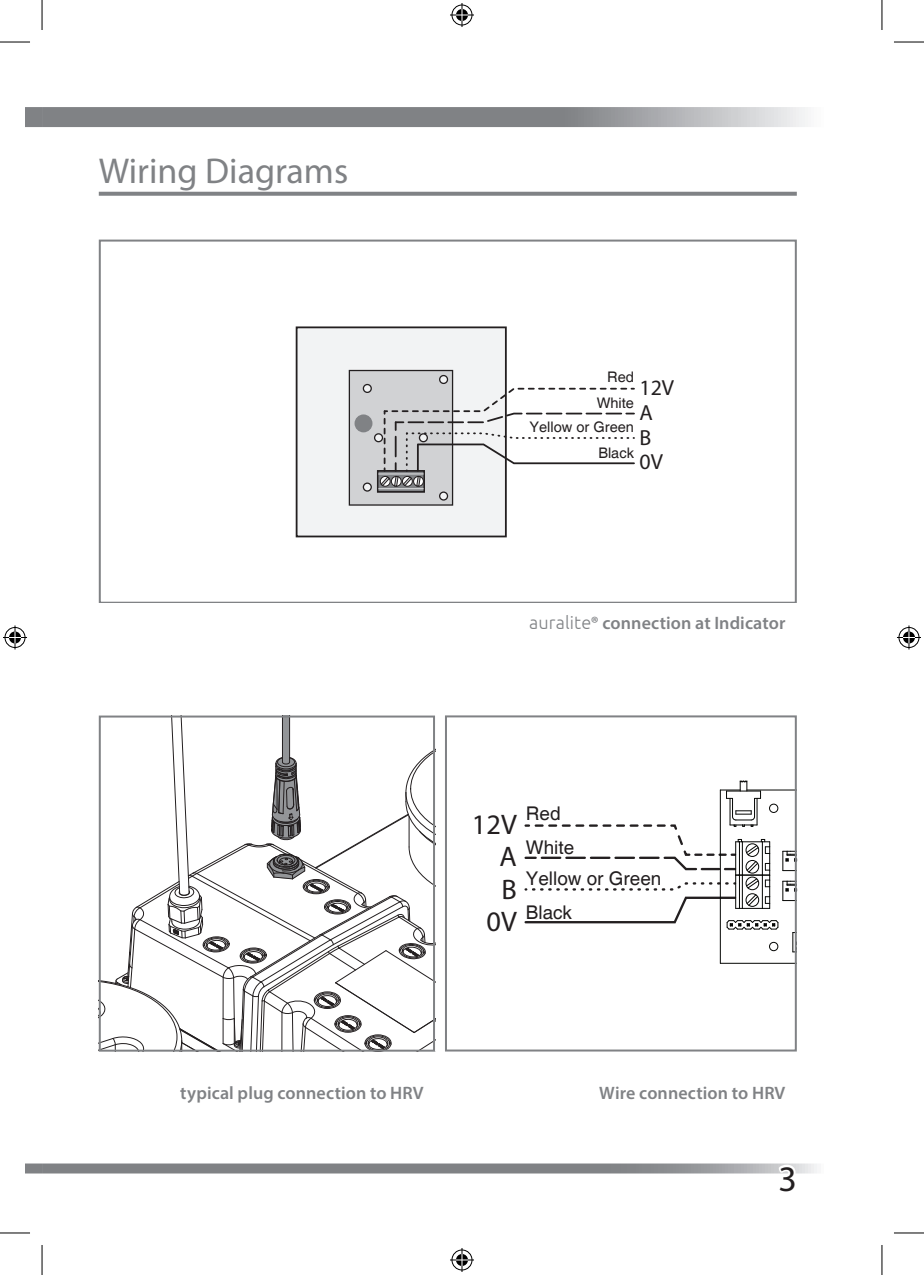
<style>
.page{position:relative;width:924px;height:1275px;background:#fff}
.page>*{position:absolute;margin:0;border:0;box-sizing:border-box;transform-origin:0 0}
.t1{font:36px "Myriad Pro";color:#808285}
.t2{font:36px "Myriad Pro";color:#231f20}
.t3{font:28.4px/32.2px "Myriad Pro";color:#231f20;text-align:justify}
.t4{font:21.8px/24.8px "Myriad Pro";color:#231f20}
.t5{font:18.8px/34px "Helvetica";color:#231f20}
.t6{font:600 18px "Myriad Pro";letter-spacing:.005em;color:#808285}
.t7{font:14.6px/26.2px "Helvetica";color:#231f20;text-align:right}
.s1{font-family:"Ubuntu";font-weight:300}
</style>
<div class="page">
<svg style="left:42px;top:107px;width:766px;height:20px;background:#929496"></svg>
<div style="left:25px;top:107px;width:17px;height:20px;background:#808285"></div>
<div style="left:25px;top:1163px;width:17px;height:10px;background:#808285"></div>
<svg style="left:42px;top:1163px;width:775px;height:10px;background:#8e9092"></svg>
<svg style="left:774px;top:1163px;width:24px;height:11px"></svg>
<svg style="left:99px;top:192px;width:697px;height:4px;background:#888a8c"></svg>
<div style="left:296px;top:327px;width:209px;height:209px;background:#f2f3f4"></div>
<div style="left:295px;top:326px;width:211px;height:211px;border:2px solid #231f20"></div>
<svg style="left:348px;top:369px;width:287px;height:137px"></svg>
<div style="left:377px;top:470px;width:48px;height:22px;border:1px solid #231f20"></div>
<div style="left:99px;top:240px;width:697px;height:364px;border:2px solid #808285"></div>
<hr style="left:720px;top:963px;width:76px;height:1px;background:#040503">
<hr style="left:719px;top:790px;width:1px;height:173px;background:#040503">
<svg style="left:524px;top:780px;width:274px;height:172px"></svg>
<hr style="left:726px;top:790px;width:34px;height:1px;background:#040503">
<div style="left:445px;top:715px;width:351px;height:336px;border:2px solid #808285"></div>
<svg style="left:99px;top:718px;width:336px;height:334px"></svg>
<div style="left:99px;top:715px;width:336px;height:336px;border:2px solid #808285"></div>
<hr style="left:0;top:42px;width:30px;height:1px;background:#000">
<hr style="left:893px;top:42px;width:30px;height:1px;background:#000">
<hr style="left:0;top:1232px;width:30px;height:1px;background:#000">
<hr style="left:893px;top:1232px;width:30px;height:1px;background:#000">
<hr style="left:42px;top:0;width:1px;height:30px;background:#000">
<hr style="left:42px;top:1245px;width:1px;height:30px;background:#000">
<hr style="left:881px;top:0;width:1px;height:30px;background:#000">
<hr style="left:881px;top:1245px;width:1px;height:30px;background:#000">
<svg style="left:450px;top:3px;width:24px;height:24px"></svg>
<svg style="left:450px;top:1248px;width:24px;height:24px"></svg>
<svg style="left:3px;top:625px;width:24px;height:24px"></svg>
<svg style="left:897px;top:625px;width:23px;height:24px"></svg>
<h1 class="t1" style="left:99px;top:149px;width:251px">Wiring Diagrams</h1>
<p class="t7" style="left:596px;top:364px;width:39px">Red<br>White</p>
<p class="t7" style="left:529px;top:414px;width:106px">Yellow or Green<br>Black</p>
<p class="t4" style="left:639px;top:375px;width:36px">12V<br>A<br>B</p>
<p class="t4" style="left:639px;top:449px;width:25px">0V</p>
<p class="t6" style="left:529px;top:611px;width:258px"><span class="s1">auralite</span>® connection at Indicator</p>
<h2 class="t3" style="left:499px;top:808px;width:19px;text-indent:-28px">12V A B</h2>
<p class="t5" style="left:525px;top:797px;width:50px">Red<br>White</p>
<p class="t5" style="left:525px;top:862px;width:137px">Yellow or Green<br>Black</p>
<h2 class="t3" style="left:486px;top:905px;width:32px">0V</h2>
<p class="t6" style="left:180px;top:1081px;width:245px">typical plug connection to HRV</p>
<p class="t6" style="left:599px;top:1081px;width:188px">Wire connection to HRV</p>
<h1 class="t2" style="left:778px;top:1156px;width:20px">3</h1>
</div>
